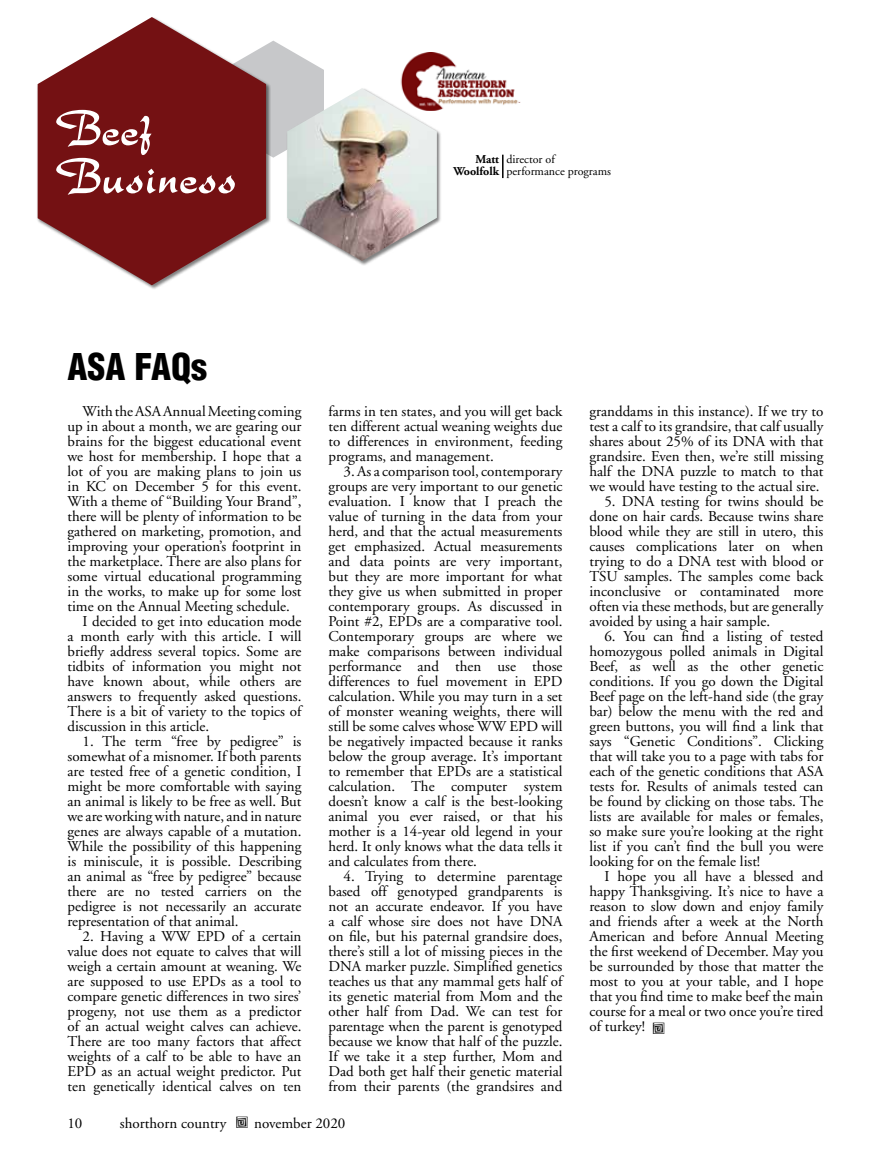
<style>
.page{position:relative;width:891px;height:1161px;background:#fff}
.page>*{position:absolute;margin:0;border:0;box-sizing:border-box;transform-origin:0 0}
.t1{font:51px/48px "Rostrina";color:#fff}
.t2{font:900 condensed 36px "Helvetica";color:#000}
.t3{font:15px/15px "Adobe Garamond";color:#000;text-align:justify}
.t4{font:15px "Df Radicals Plain";color:#000}
.t5{font:12px/12px "Adobe Garamond";color:#000}
.t6{font:700 12px/12px "Adobe Garamond";color:#000;text-align:right}
.s1{font-family:"Df Radicals Plain"}
</style>
<div class="page">
<img style="left:400px;top:52px;width:121px;height:57px">
<hr style="left:502px;top:155px;width:2px;height:23px;background:#000">
<svg style="left:271px;top:41px;width:53px;height:117px"></svg>
<div style="left:37px;top:17px;width:234px;height:273px;background:#000;opacity:.5"></div>
<svg style="left:38px;top:17px;width:228px;height:268px;fill:#741113"></svg>
<div style="left:286px;top:88px;width:156px;height:178px;background:#000;opacity:.5"></div>
<img style="left:287px;top:88px;width:150px;height:173px">
<h1 class="t1" style="left:53px;top:104px;width:185px">Beef<br>Business</h1>
<p class="t6" style="left:454px;top:154px;width:47px">Matt<br>Woolfolk</p>
<p class="t5" style="left:506px;top:154px;width:106px">director of performance programs</p>
<h2 class="t2" style="left:68px;top:345px;width:141px">ASA FAQs</h2>
<p class="t3" style="left:82px;top:404px;width:220px">With the ASA Annual Meeting coming</p>
<p class="t3" style="left:68px;top:419px;width:236px">up in about a month, we are gearing our</p>
<p class="t3" style="left:68px;top:434px;width:235px">brains for the biggest educational event</p>
<p class="t3" style="left:68px;top:449px;width:235px">we host for membership. I hope that a</p>
<p class="t3" style="left:68px;top:464px;width:236px">lot of you are making plans to join us</p>
<p class="t3" style="left:68px;top:479px;width:235px">in KC on December 5 for this event.</p>
<p class="t3" style="left:68px;top:494px;width:236px">With a theme of “Building Your Brand”,</p>
<p class="t3" style="left:68px;top:509px;width:235px">there will be plenty of information to be</p>
<p class="t3" style="left:68px;top:524px;width:236px">gathered on marketing, promotion, and</p>
<p class="t3" style="left:68px;top:539px;width:236px">improving your operation’s footprint in</p>
<p class="t3" style="left:68px;top:554px;width:236px">the marketplace. There are also plans for</p>
<p class="t3" style="left:68px;top:569px;width:235px">some virtual educational programming</p>
<p class="t3" style="left:68px;top:584px;width:235px">in the works, to make up for some lost</p>
<p class="t3" style="left:68px;top:599px;width:224px">time on the Annual Meeting schedule.</p>
<p class="t3" style="left:82px;top:614px;width:220px">I decided to get into education mode</p>
<p class="t3" style="left:68px;top:629px;width:236px">a month early with this article. I will</p>
<p class="t3" style="left:68px;top:644px;width:235px">briefly address several topics. Some are</p>
<p class="t3" style="left:68px;top:659px;width:236px">tidbits of information you might not</p>
<p class="t3" style="left:68px;top:674px;width:236px">have known about, while others are</p>
<p class="t3" style="left:68px;top:689px;width:235px">answers to frequently asked questions.</p>
<p class="t3" style="left:68px;top:704px;width:236px">There is a bit of variety to the topics of</p>
<p class="t3" style="left:68px;top:719px;width:143px">discussion in this article.</p>
<p class="t3" style="left:68px;top:734px;width:236px;text-indent:15px">1. The term “free by pedigree” is somewhat of a misnomer. If both parents are tested free of a genetic condition, I might be more comfortable with saying an animal is likely to be free as well. But we are working with nature, and in nature genes are always capable of a mutation.<br>While the possibility of this happening is miniscule, it is possible. Describing an animal as “free by pedigree” because there are no tested carriers on the pedigree is not necessarily an accurate representation of that animal.</p>
<p class="t3" style="left:68px;top:929px;width:236px;text-indent:15px">2. Having a WW EPD of a certain value does not equate to calves that will weigh a certain amount at weaning. We are supposed to use EPDs as a tool to compare genetic differences in two sires’ progeny, not use them as a predictor of an actual weight calves can achieve.<br>There are too many factors that affect weights of a calf to be able to have an EPD as an actual weight predictor. Put ten genetically identical calves on ten</p>
<p class="t3" style="left:328px;top:404px;width:236px">farms in ten states, and you will get back ten different actual weaning weights due to differences in environment, feeding programs, and management.</p>
<p class="t3" style="left:328px;top:464px;width:236px;text-indent:15px">3. As a comparison tool, contemporary groups are very important to our genetic evaluation. I know that I preach the value of turning in the data from your herd, and that the actual measurements get emphasized. Actual measurements and data points are very important, but they are more important for what they give us when submitted in proper contemporary groups. As discussed in Point #2, EPDs are a comparative tool.<br>Contemporary groups are where we make comparisons between individual performance and then use those differences to fuel movement in EPD calculation. While you may turn in a set of monster weaning weights, there will still be some calves whose WW EPD will be negatively impacted because it ranks below the group average. It’s important to remember that EPDs are a statistical calculation. The computer system doesn’t know a calf is the best-looking animal you ever raised, or that his mother is a 14-year old legend in your herd. It only knows what the data tells it and calculates from there.</p>
<p class="t3" style="left:328px;top:869px;width:236px;text-indent:15px">4. Trying to determine parentage based off genotyped grandparents is not an accurate endeavor. If you have a calf whose sire does not have DNA on file, but his paternal grandsire does, there’s still a lot of missing pieces in the DNA marker puzzle. Simplified genetics teaches us that any mammal gets half of its genetic material from Mom and the other half from Dad. We can test for parentage when the parent is genotyped because we know that half of the puzzle.<br>If we take it a step further, Mom and Dad both get half their genetic material from their parents (the grandsires and</p>
<p class="t3" style="left:589px;top:404px;width:236px">granddams in this instance). If we try to test a calf to its grandsire, that calf usually shares about 25% of its DNA with that grandsire. Even then, we’re still missing half the DNA puzzle to match to that we would have testing to the actual sire.</p>
<p class="t3" style="left:589px;top:494px;width:236px;text-indent:15px">5. DNA testing for twins should be done on hair cards. Because twins share blood while they are still in utero, this causes complications later on when trying to do a DNA test with blood or TSU samples. The samples come back inconclusive or contaminated more often via these methods, but are generally avoided by using a hair sample.</p>
<p class="t3" style="left:589px;top:629px;width:236px;text-indent:15px">6. You can find a listing of tested homozygous polled animals in Digital Beef, as well as the other genetic conditions. If you go down the Digital Beef page on the left-hand side (the gray bar) below the menu with the red and green buttons, you will find a link that says “Genetic Conditions”. Clicking that will take you to a page with tabs for each of the genetic conditions that ASA tests for. Results of animals tested can be found by clicking on those tabs. The lists are available for males or females, so make sure you’re looking at the right list if you can’t find the bull you were looking for on the female list!</p>
<p class="t3" style="left:589px;top:869px;width:236px;text-indent:15px">I hope you all have a blessed and happy Thanksgiving. It’s nice to have a reason to slow down and enjoy family and friends after a week at the North American and before Annual Meeting the first weekend of December. May you be surrounded by those that matter the most to you at your table, and I hope that you find time to make beef the main course for a meal or two once you’re tired of turkey!</p>
<p class="t4" style="left:651px;top:1022px;width:18px">=</p>
<p class="t3" style="left:67px;top:1116px;width:16px">10</p>
<p class="t3" style="left:120px;top:1116px;width:227px">shorthorn country <span class="s1">=</span> november 2020</p>
</div>
